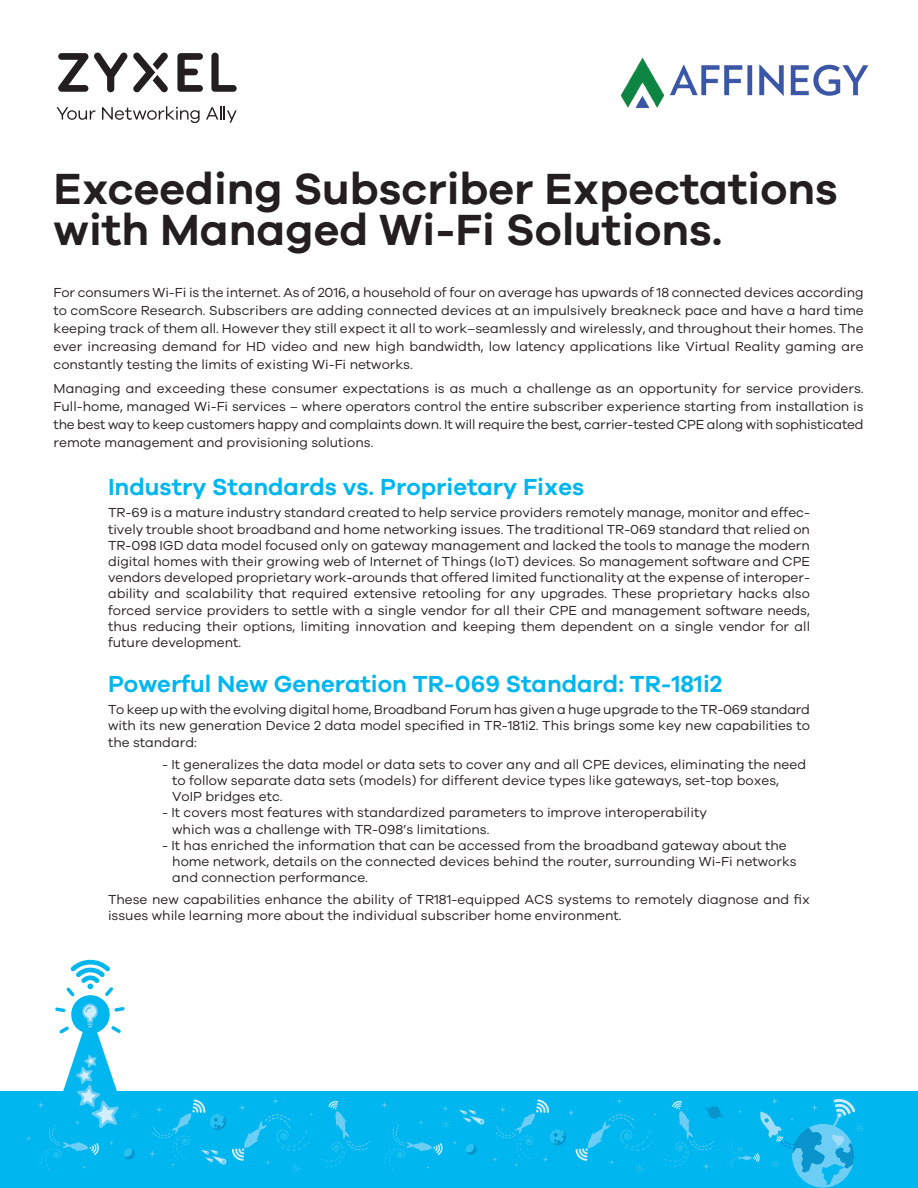
<style>
.page{position:relative;width:918px;height:1188px;background:#fff}
.page>*{position:absolute;margin:0;border:0;box-sizing:border-box;transform-origin:0 0}
.t1{font:600 45px/42px "Galano Grotesque";color:#231f20}
.t2{font:600 24px "Galano Grotesque";color:#00b6ef}
.t3{font:13.5px/16.2px "Galano Grotesque";color:#231f20;text-align:justify}
</style>
<div class="page">
<svg style="left:0;top:996px;width:918px;height:192px"></svg>
<svg style="left:82px;top:1004px;width:16px;height:24px"></svg>
<svg style="left:114px;top:1007px;width:11px;height:5px"></svg>
<svg style="left:111px;top:1026px;width:10px;height:7px"></svg>
<svg style="left:59px;top:1027px;width:10px;height:6px"></svg>
<svg style="left:55px;top:1007px;width:11px;height:5px"></svg>
<svg style="left:67px;top:960px;width:46px;height:36px"></svg>
<svg style="left:380px;top:1100px;width:105px;height:70px;background:#07b7ef"></svg>
<svg style="left:664px;top:1096px;width:201px;height:89px;background:#12b7ed"></svg>
<svg style="left:492px;top:1097px;width:165px;height:76px;background:#07b7ef"></svg>
<svg style="left:320px;top:1101px;width:50px;height:66px;background:#09b8ef"></svg>
<svg style="left:26px;top:1055px;width:113px;height:115px"></svg>
<svg style="left:148px;top:1097px;width:166px;height:76px;background:#08b7ef"></svg>
<svg style="left:57px;top:107px;width:38px;height:13px"></svg>
<svg style="left:102px;top:106px;width:98px;height:17px"></svg>
<svg style="left:206px;top:106px;width:31px;height:17px"></svg>
<svg style="left:211px;top:53px;width:26px;height:39px"></svg>
<svg style="left:177px;top:53px;width:26px;height:39px"></svg>
<svg style="left:58px;top:52px;width:110px;height:40px"></svg>
<img style="left:620px;top:57px;width:249px;height:52px">
<h1 class="t1" style="left:54px;top:166px;width:786px">Exceeding Subscriber Expectations with Managed Wi-Fi Solutions.</h1>
<p class="t3" style="left:54px;top:283px;width:812px;line-height:18px">For consumers Wi-Fi is the internet. As of 2016, a household of four on average has upwards of 18 connected devices according to comScore Research. Subscribers are adding connected devices at an impulsively breakneck pace and have a hard time keeping track of them all. However they still expect it all to work–seamlessly and wirelessly, and throughout their homes. The ever increasing demand for HD video and new high bandwidth, low latency applications like Virtual Reality gaming are constantly testing the limits of existing Wi-Fi networks.</p>
<p class="t3" style="left:54px;top:379px;width:812px;line-height:18px">Managing and exceeding these consumer expectations is as much a challenge as an opportunity for service providers.<br>Full-home, managed Wi-Fi services – where operators control the entire subscriber experience starting from installation is the best way to keep customers happy and complaints down. It will require the best, carrier-tested CPE along with sophisticated remote management and provisioning solutions.</p>
<h2 class="t2" style="left:108px;top:472px;width:478px">Industry Standards vs. Proprietary Fixes</h2>
<p class="t3" style="left:108px;top:504px;width:704px">TR-69 is a mature industry standard created to help service providers remotely manage, monitor and effec&shy;tively trouble shoot broadband and home networking issues. The traditional TR-069 standard that relied on TR-098 IGD data model focused only on gateway management and lacked the tools to manage the modern digital homes with their growing web of Internet of Things (IoT) devices. So management software and CPE vendors developed proprietary work-arounds that offered limited functionality at the expense of interoper&shy;ability and scalability that required extensive retooling for any upgrades. These proprietary hacks also forced service providers to settle with a single vendor for all their CPE and management software needs, thus reducing their options, limiting innovation and keeping them dependent on a single vendor for all future development.</p>
<h2 class="t2" style="left:108px;top:669px;width:616px">Powerful New Generation TR-069 Standard: TR-181i2</h2>
<p class="t3" style="left:108px;top:701px;width:703px">To keep up with the evolving digital home, Broadband Forum has given a huge upgrade to the TR-069 standard with its new generation Device 2 data model specified in TR-181i2. This brings some key new capabilities to the standard:</p>
<p class="t3" style="left:172px;top:756px;width:635px;text-align:left;text-indent:-10px">- It generalizes the data model or data sets to cover any and all CPE devices, eliminating the need to follow separate data sets (models) for different device types like gateways, set-top boxes,<br>VoIP bridges etc.</p>
<p class="t3" style="left:172px;top:804px;width:536px;text-indent:-10px">- It covers most features with standardized parameters to improve interoperability which was a challenge with TR-098’s limitations.</p>
<p class="t3" style="left:172px;top:837px;width:626px;text-align:left;text-indent:-10px">- It has enriched the information that can be accessed from the broadband gateway about the home network, details on the connected devices behind the router, surrounding Wi-Fi networks and connection performance.</p>
<p class="t3" style="left:108px;top:891px;width:704px">These new capabilities enhance the ability of TR181-equipped ACS systems to remotely diagnose and fix issues while learning more about the individual subscriber home environment.</p>
</div>
